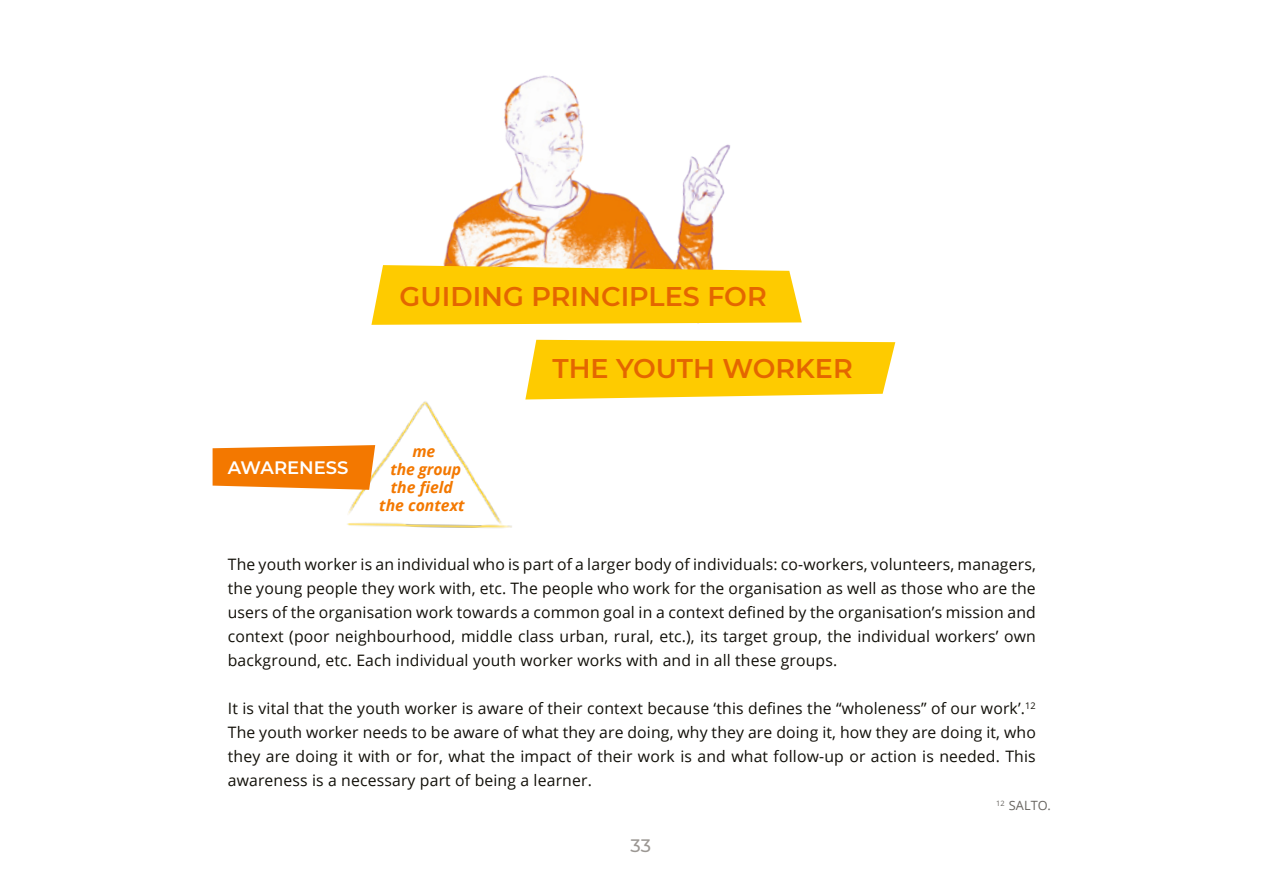
<style>
.page{position:relative;width:1263px;height:893px;background:#fff}
.page>*{position:absolute;margin:0;border:0;box-sizing:border-box;transform-origin:0 0}
.t1{font:600 27px "Montserrat";color:#e46600}
.t2{font:600 18px "Montserrat";color:#fff}
.t3{font:500 18px "Montserrat";color:#9c9894}
.t4{font:15.75px/24px "Open Sans";letter-spacing:.01em;color:#110f08;text-align:justify}
.t5{font:italic 700 15.75px/18px "Open Sans";color:#f37800;text-align:center}
.t6{font:12.75px "Open Sans";color:#686560}
</style>
<div class="page">
<img style="left:347px;top:401px;width:165px;height:127px">
<img style="left:443px;top:75px;width:287px;height:190px">
<svg style="left:371px;top:265px;width:431px;height:60px;background:#fdcd15"></svg>
<svg style="left:525px;top:340px;width:370px;height:59px;background:#fecf16"></svg>
<svg style="left:213px;top:445px;width:162px;height:45px;background:#f48519"></svg>
<h1 class="t1" style="left:400px;top:278px;width:369px">GUIDING PRINCIPLES FOR</h1>
<p class="t2" style="left:228px;top:455px;width:122px">AWARENESS</p>
<p class="t5" style="left:379px;top:442px;width:87px">me<br>the group the field the context</p>
<h1 class="t1" style="left:552px;top:350px;width:302px">THE YOUTH WORKER</h1>
<p class="t4" style="left:228px;top:552px;width:809px">The youth worker is an individual who is part of a larger body of individuals: co-workers, volunteers, managers, the young people they work with, etc. The people who work for the organisation as well as those who are the users of the organisation work towards a common goal in a context defined by the organisation’s mission and context (poor neighbourhood, middle class urban, rural, etc.), its target group, the individual workers’ own background, etc. Each individual youth worker works with and in all these groups.</p>
<p class="t4" style="left:228px;top:696px;width:809px">It is vital that the youth worker is aware of their context because ‘this defines the “wholeness” of our work’.<sup>12<br></sup>The youth worker needs to be aware of what they are doing, why they are doing it, how they are doing it, who they are doing it with or for, what the impact of their work is and what follow-up or action is needed. This awareness is a necessary part of being a learner.</p>
<p class="t3" style="left:631px;top:832px;width:22px">33</p>
<p class="t6" style="left:996px;top:797px;width:56px"><sup>12</sup> SALTO.</p>
</div>
